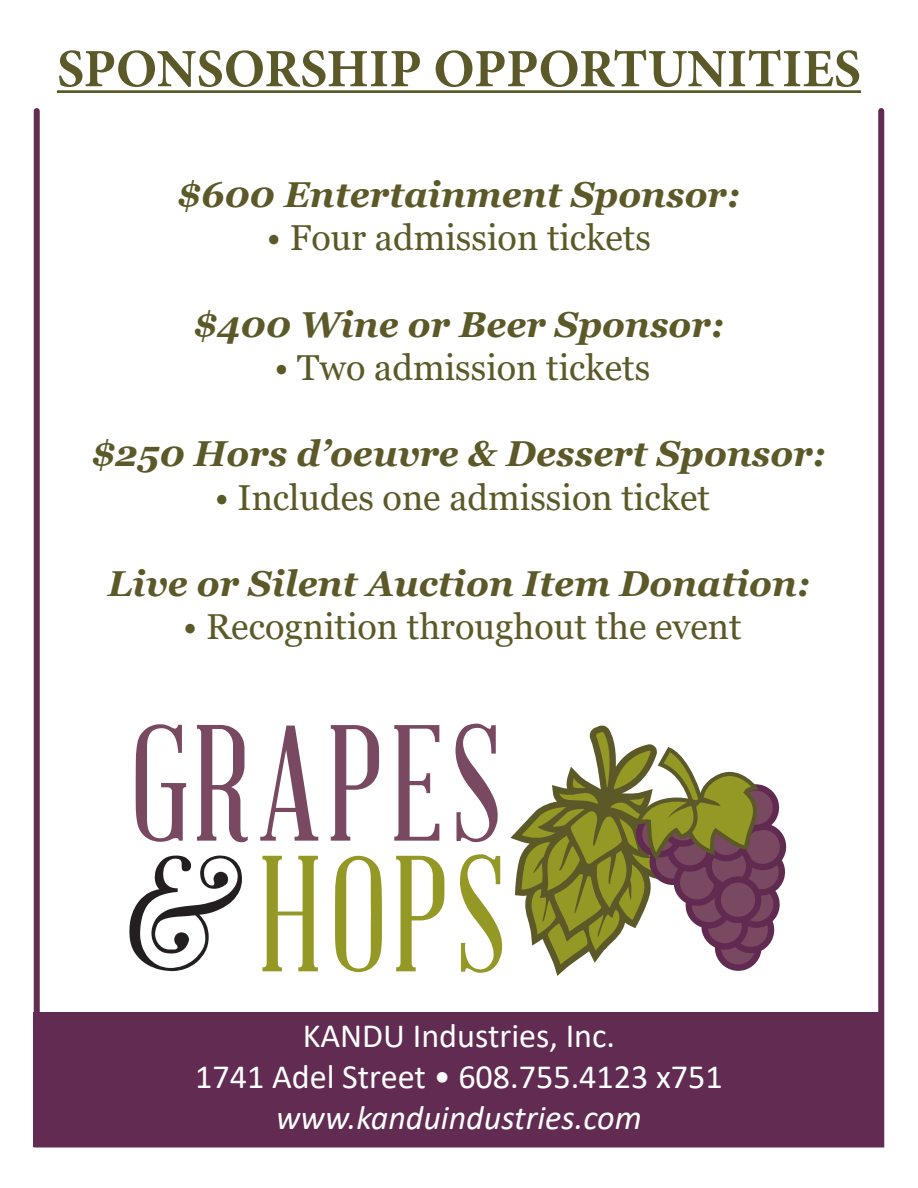
<style>
.page{position:relative;width:918px;height:1188px;background:#fff}
.page>*{position:absolute;margin:0;border:0;box-sizing:border-box;transform-origin:0 0}
.t1{font:700 54px "Minion Pro";color:#5c5928}
.t2{font:italic 700 36px "Georgia";color:#5c5928}
.t3{font:36px "Georgia";color:#5c5928}
.t4{font:34.05px "Calibri";color:#fff}
.t5{font:italic 34.05px "Calibri";color:#fff}
</style>
<div class="page">
<hr style="left:57px;top:90px;width:804px;height:3px;background:#5c5928">
<div style="left:34px;top:108px;width:850px;height:1040px;border:6px solid #612b52"></div>
<svg style="left:136px;top:724px;width:50px;height:118px"></svg>
<svg style="left:197px;top:725px;width:51px;height:117px"></svg>
<svg style="left:260px;top:726px;width:58px;height:115px"></svg>
<svg style="left:331px;top:725px;width:48px;height:116px"></svg>
<svg style="left:394px;top:725px;width:45px;height:116px"></svg>
<svg style="left:456px;top:724px;width:42px;height:118px"></svg>
<svg style="left:129px;top:855px;width:113px;height:116px"></svg>
<svg style="left:262px;top:856px;width:56px;height:115px"></svg>
<svg style="left:335px;top:856px;width:47px;height:116px"></svg>
<svg style="left:396px;top:856px;width:48px;height:115px"></svg>
<svg style="left:460px;top:854px;width:43px;height:119px"></svg>
<svg style="left:510px;top:725px;width:277px;height:251px"></svg>
<div style="left:34px;top:1012px;width:850px;height:136px;background:#612b52"></div>
<p class="t1" style="left:57px;top:31px;width:806px">SPONSORSHIP OPPORTUNITIES</p>
<p class="t2" style="left:178px;top:171px;width:564px">$600 Entertainment Sponsor:</p>
<p class="t3" style="left:267px;top:216px;width:385px">• Four admission tickets</p>
<p class="t2" style="left:194px;top:301px;width:531px">$400 Wine or Beer Sponsor:</p>
<p class="t3" style="left:274px;top:346px;width:377px">• Two admission tickets</p>
<p class="t2" style="left:92px;top:431px;width:735px">$250 Hors d’oeuvre &amp; Dessert Sponsor:</p>
<p class="t3" style="left:215px;top:475px;width:497px">• Includes one admission ticket</p>
<p class="t2" style="left:108px;top:560px;width:704px">Live or Silent Auction Item Donation:</p>
<p class="t3" style="left:183px;top:605px;width:560px">• Recognition throughout the event</p>
<p class="t4" style="left:303px;top:1012px;width:314px">KANDU Industries, Inc.</p>
<p class="t4" style="left:195px;top:1053px;width:529px">1741 Adel Street • 608.755.4123 x751</p>
<p class="t5" style="left:276px;top:1094px;width:367px">www.kanduindustries.com</p>
</div>
